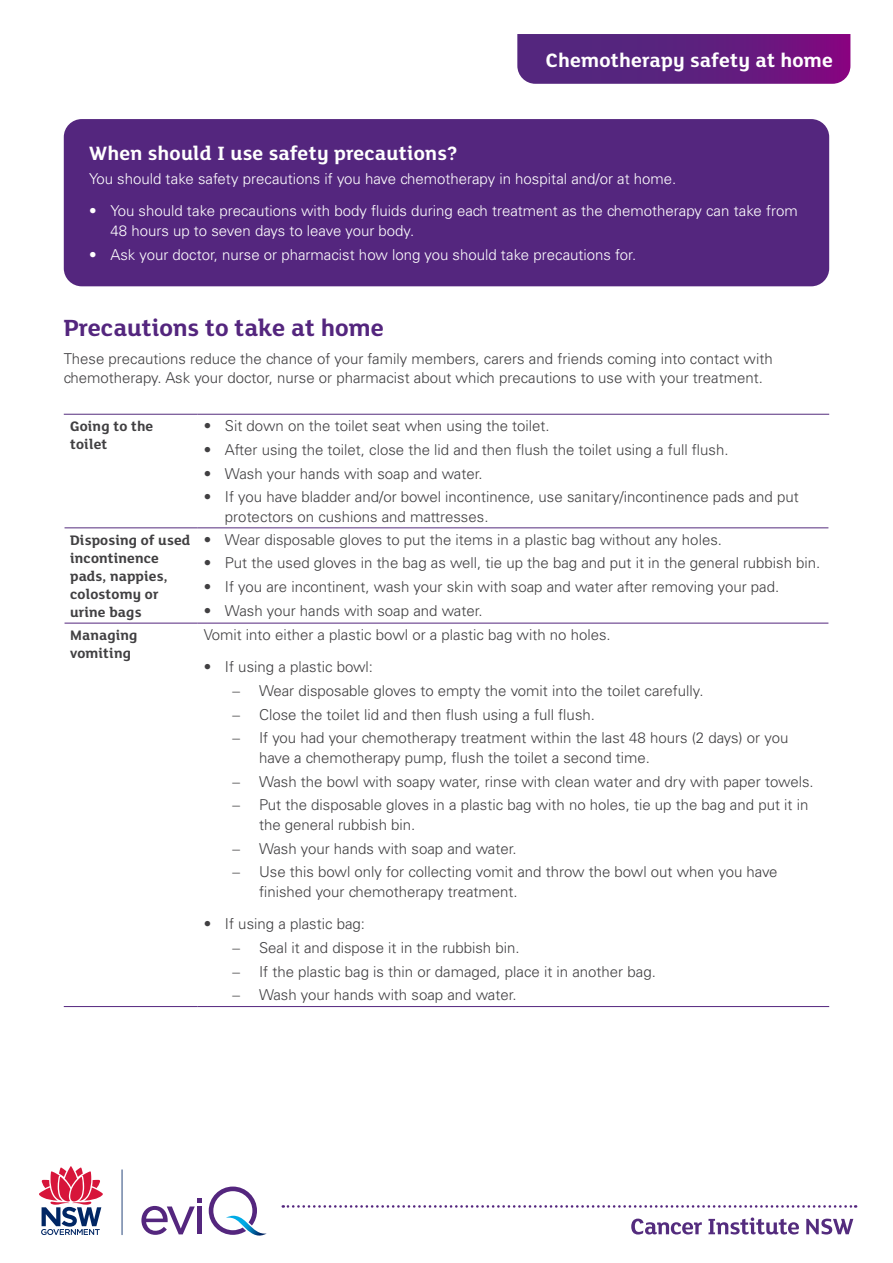
<style>
.page{position:relative;width:893px;height:1263px;background:#fff}
.page>*{position:absolute;margin:0;border:0;box-sizing:border-box;transform-origin:0 0}
.t1{font:700 25.5px "FS Lola";color:#54267e}
.t2{font:700 21px "FS Lola";letter-spacing:.01em;color:#fff}
.t3{font:300 15px/19.5px "Univers LT Std";color:#414042}
.t4{font:300 15px/19.5px "Univers LT Std";color:#fff}
.t5{font:700 15px/18px "FS Lola";letter-spacing:.01em;color:#414042}
</style>
<div class="page">
<hr style="left:122px;top:1169px;width:1px;height:66px;background:#002664">
<svg style="left:39px;top:1166px;width:64px;height:69px"></svg>
<svg style="left:141px;top:1198px;width:61px;height:37px"></svg>
<svg style="left:209px;top:1186px;width:58px;height:50px"></svg>
<svg style="left:283px;top:1205px;width:573px;height:3px"></svg>
<svg style="left:631px;top:1217px;width:222px;height:17px"></svg>
<svg style="left:517px;top:34px;width:333px;height:50px;background:#632080"></svg>
<div style="left:64px;top:119px;width:765px;height:167px;background:#54267e;border-radius:18px"></div>
<hr style="left:64px;top:414px;width:134px;height:1px;background:#542c7d">
<hr style="left:198px;top:414px;width:631px;height:1px;background:#542c7d">
<hr style="left:65px;top:527px;width:133px;height:1px;background:#542c7d">
<hr style="left:198px;top:527px;width:630px;height:1px;background:#542c7d">
<hr style="left:65px;top:623px;width:133px;height:1px;background:#54267e">
<hr style="left:198px;top:623px;width:630px;height:1px;background:#54267e">
<hr style="left:64px;top:1006px;width:134px;height:1px;background:#54267e">
<hr style="left:198px;top:1006px;width:631px;height:1px;background:#54267e">
<h2 class="t2" style="left:546px;top:46px;width:289px">Chemotherapy safety at home</h2>
<h2 class="t2" style="left:89px;top:139px;width:370px">When should I use safety precautions?</h2>
<p class="t4" style="left:89px;top:169px;width:589px">You should take safety precautions if you have chemotherapy in hospital and/or at home.</p>
<p class="t4" style="left:111px;top:201px;width:689px;text-indent:-21px">• You should take precautions with body fluids during each treatment as the chemotherapy can take from<br>48 hours up to seven days to leave your body.</p>
<p class="t4" style="left:89px;top:245px;width:548px">• Ask your doctor, nurse or pharmacist how long you should take precautions for.</p>
<h1 class="t1" style="left:64px;top:310px;width:322px">Precautions to take at home</h1>
<p class="t3" style="left:64px;top:349px;width:710px">These precautions reduce the chance of your family members, carers and friends coming into contact with chemotherapy. Ask your doctor, nurse or pharmacist about which precautions to use with your treatment.</p>
<p class="t5" style="left:70px;top:417px;width:85px">Going to the toilet</p>
<p class="t3" style="left:204px;top:416px;width:348px">• Sit down on the toilet seat when using the toilet.</p>
<p class="t3" style="left:204px;top:440px;width:526px">• After using the toilet, close the lid and then flush the toilet using a full flush.</p>
<p class="t3" style="left:204px;top:463px;width:280px">• Wash your hands with soap and water.</p>
<p class="t3" style="left:225px;top:487px;width:575px;text-indent:-21px">• If you have bladder and/or bowel incontinence, use sanitary/incontinence pads and put protectors on cushions and mattresses.</p>
<p class="t5" style="left:70px;top:530px;width:122px">Disposing of used incontinence pads, nappies, colostomy or urine bags</p>
<p class="t3" style="left:204px;top:530px;width:520px">• Wear disposable gloves to put the items in a plastic bag without any holes.</p>
<p class="t3" style="left:204px;top:553px;width:618px">• Put the used gloves in the bag as well, tie up the bag and put it in the general rubbish bin.</p>
<p class="t3" style="left:204px;top:577px;width:577px">• If you are incontinent, wash your skin with soap and water after removing your pad.</p>
<p class="t3" style="left:204px;top:601px;width:280px">• Wash your hands with soap and water.</p>
<p class="t5" style="left:70px;top:626px;width:69px">Managing vomiting</p>
<p class="t3" style="left:204px;top:625px;width:408px">Vomit into either a plastic bowl or a plastic bag with no holes.</p>
<p class="t3" style="left:204px;top:657px;width:171px">• If using a plastic bowl:</p>
<p class="t3" style="left:259px;top:681px;width:446px">Wear disposable gloves to empty the vomit into the toilet carefully.</p>
<p class="t3" style="left:259px;top:705px;width:337px">Close the toilet lid and then flush using a full flush.</p>
<p class="t3" style="left:259px;top:728px;width:531px">If you had your chemotherapy treatment within the last 48 hours (2 days) or you have a chemotherapy pump, flush the toilet a second time.</p>
<p class="t3" style="left:259px;top:772px;width:556px">Wash the bowl with soapy water, rinse with clean water and dry with paper towels.</p>
<p class="t3" style="left:259px;top:795px;width:551px">Put the disposable gloves in a plastic bag with no holes, tie up the bag and put it in the general rubbish bin.</p>
<p class="t3" style="left:259px;top:839px;width:259px">Wash your hands with soap and water.</p>
<p class="t3" style="left:259px;top:862px;width:520px">Use this bowl only for collecting vomit and throw the bowl out when you have finished your chemotherapy treatment.</p>
<p class="t3" style="left:204px;top:914px;width:163px">• If using a plastic bag:</p>
<p class="t3" style="left:259px;top:938px;width:262px">Seal it and dispose it in the rubbish bin.</p>
<p class="t3" style="left:259px;top:962px;width:399px">If the plastic bag is thin or damaged, place it in another bag.</p>
<p class="t3" style="left:259px;top:985px;width:259px">Wash your hands with soap and water.</p>
</div>
